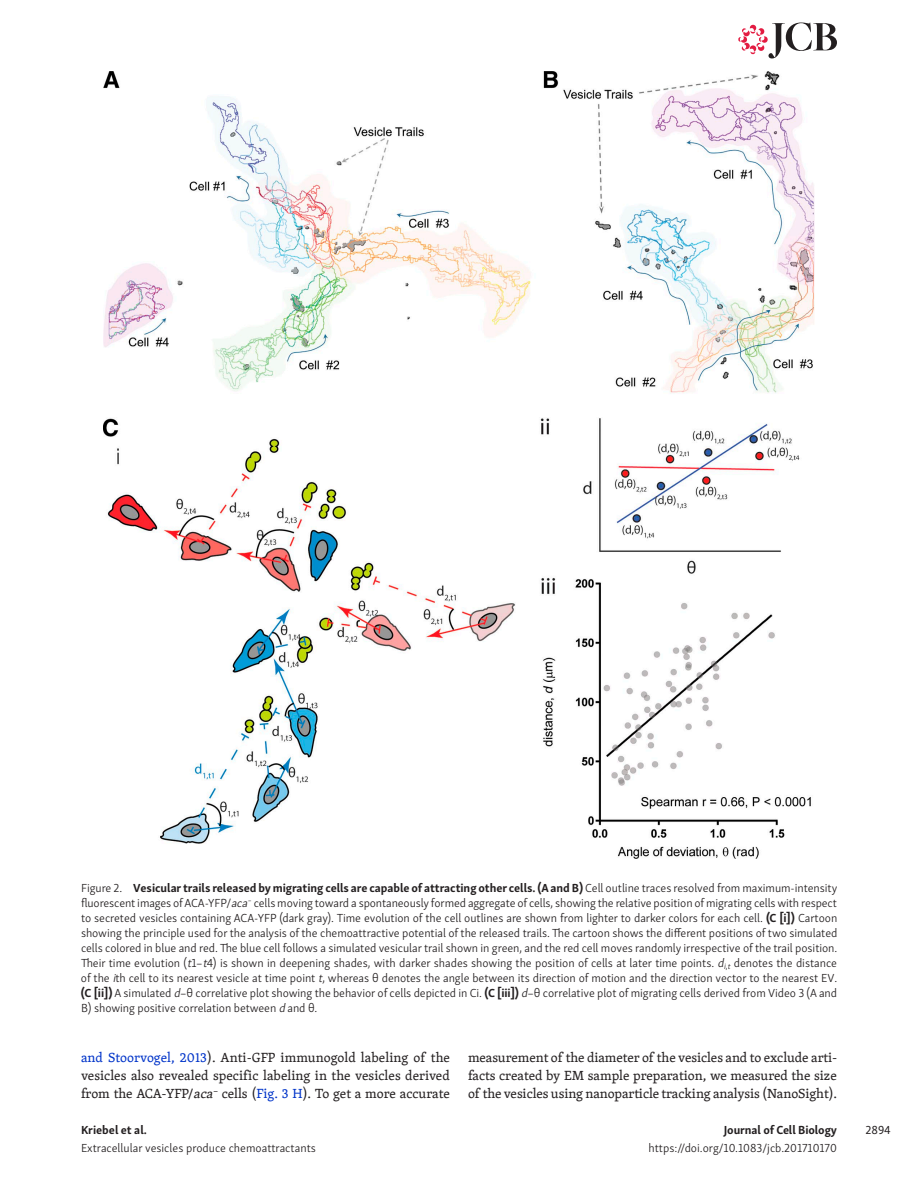
<style>
.page{position:relative;width:918px;height:1188px;background:#fff}
.page>*{position:absolute;margin:0;border:0;box-sizing:border-box;transform-origin:0 0}
.t1{font:13.5px/18px "Skolar PE";letter-spacing:-.005em;color:#231f20;text-align:justify}
.t2{font:300 12px/15px "Skolar Sans PE";color:#231f20;text-align:justify}
.t3{font:700 12px "Skolar Sans PE";letter-spacing:-.005em;color:#231f20}
.t4{font:12px "Skolar Sans PE";color:#231f20}
.s1{font-weight:700}
.s2{font-style:italic}
.s3{color:#0034c9}
</style>
<div class="page">
<svg style="left:738px;top:23px;width:99px;height:35px"></svg>
<img style="left:104px;top:72px;width:710px;height:787px">
<p class="t2" style="left:81px;top:880px;width:758px">Figure 2. <span class="s1">Vesicular trails released by migrating cells are capable of attracting other cells. (A and B)</span> Cell outline traces resolved from maximum-intensity fluorescent images of ACA-YFP/<span class="s2">aca</span><sup>−</sup> cells moving toward a spontaneously formed aggregate of cells, showing the relative position of migrating cells with respect to secreted vesicles containing ACA-YFP (dark gray). Time evolution of the cell outlines are shown from lighter to darker colors for each cell. <span class="s1">(C [i])</span> Cartoon showing the principle used for the analysis of the chemoattractive potential of the released trails. The cartoon shows the different positions of two simulated cells colored in blue and red. The blue cell follows a simulated vesicular trail shown in green, and the red cell moves randomly irrespective of the trail position.<br>Their time evolution (<span class="s2">t</span>1–<span class="s2">t</span>4) is shown in deepening shades, with darker shades showing the position of cells at later time points. <span class="s2">d</span><sub>i</sub><sub>,</sub><sub>t</sub> denotes the distance of the <span class="s2">i</span>th cell to its nearest vesicle at time point <span class="s2">t</span>, whereas θ denotes the angle between its direction of motion and the direction vector to the nearest EV. <span class="s1">(C [ii])</span> A simulated <span class="s2">d</span>–θ correlative plot showing the behavior of cells depicted in Ci. <span class="s1">(C [iii])</span> <span class="s2">d</span>–θ correlative plot of migrating cells derived from Video 3 (A and B) showing positive correlation between <span class="s2">d</span> and θ.</p>
<p class="t1" style="left:81px;top:1048px;width:371px"><span class="s3">and Stoorvogel, 2013</span>). Anti-GFP immunogold labeling of the vesicles also revealed specific labeling in the vesicles derived from the ACA-YFP/<span class="s2">aca</span><sup>−</sup> cells (<span class="s3">Fig. 3 H</span>). To get a more accurate</p>
<p class="t1" style="left:468px;top:1048px;width:371px">measurement of the diameter of the vesicles and to exclude arti&shy;facts created by EM sample preparation, we measured the size of the vesicles using nanoparticle tracking analysis (NanoSight).</p>
<p class="t3" style="left:81px;top:1120px;width:67px">Kriebel et al.</p>
<p class="t2" style="left:81px;top:1140px;width:236px">Extracellular vesicles produce chemoattractants</p>
<p class="t3" style="left:724px;top:1120px;width:115px">Journal of Cell Biology</p>
<p class="t2" style="left:649px;top:1140px;width:190px">https://doi.org/10.1083/jcb.201710170</p>
<p class="t4" style="left:865px;top:1121px;width:27px">2894</p>
</div>
